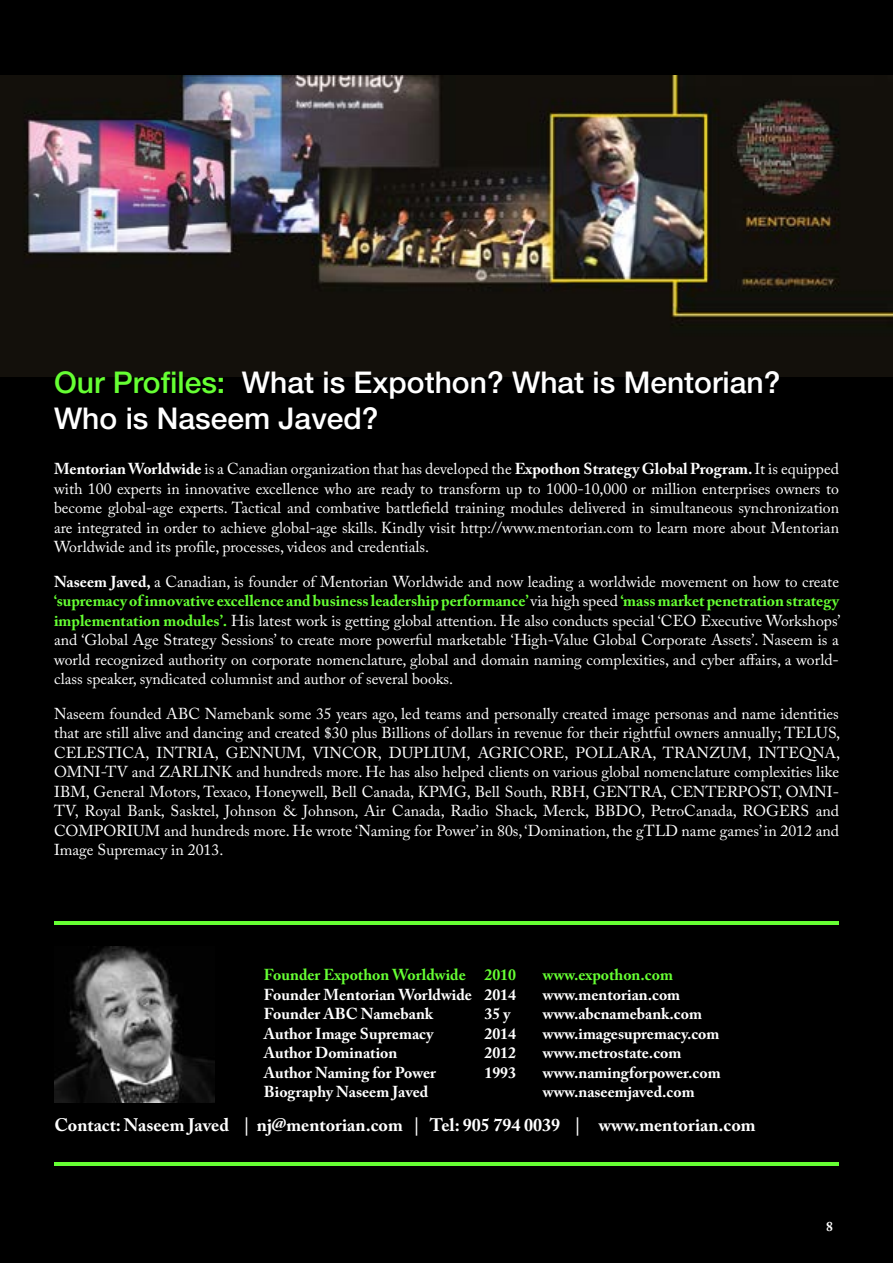
<style>
.page{position:relative;width:893px;height:1263px;background:#000}
.page>*{position:absolute;margin:0;border:0;box-sizing:border-box;transform-origin:0 0}
.t1{font:500 30px/36px "Helvetica Neue LT Std";color:#fff}
.t2{font:700 18px "Adobe Caslon Pro";color:#fff}
.t3{font:15.75px/19.5px "Adobe Caslon Pro";color:#fff;text-align:justify}
.t4{font:700 15.75px "Adobe Caslon Pro";color:#fff}
.t5{font:700 15.75px "Adobe Caslon Pro";color:#6f3}
.t6{font:700 13.5px "Adobe Caslon Pro";color:#fff}
.s1{color:#6f3}
.s2{font-weight:700}
.s3{font-weight:700;color:#6f3}
</style>
<div class="page">
<img style="left:0;top:75px;width:893px;height:301px">
<hr style="left:55px;top:921px;width:784px;height:4px;background:#6f3">
<hr style="left:55px;top:1162px;width:784px;height:4px;background:#6f3">
<img style="left:54px;top:946px;width:161px;height:156px">
<h1 class="t1" style="left:54px;top:364px;width:728px"><span class="s1">Our Profiles:</span> What is Expothon? What is Mentorian?<br>Who is Naseem Javed?</h1>
<p class="t3" style="left:54px;top:459px;width:786px"><span class="s2">Mentorian Worldwide</span> is a Canadian organization that has developed the <span class="s2">Expothon Strategy Global Program.</span> It is equipped with 100 experts in innovative excellence who are ready to transform up to 1000-10,000 or million enterprises owners to become global-age experts. Tactical and combative battlefield training modules delivered in simultaneous synchronization are integrated in order to achieve global-age skills. Kindly visit http://www.mentorian.com to learn more about Mentorian Worldwide and its profile, processes, videos and credentials.</p>
<p class="t3" style="left:54px;top:571px;width:788px"><span class="s2">Naseem Javed,</span> a Canadian, is founder of Mentorian Worldwide and now leading a worldwide movement on how to create <span class="s3">‘supremacy of innovative excellence and business leadership performance’</span> via high speed <span class="s3">‘mass market penetration strategy implementation modules’.</span> His latest work is getting global attention. He also conducts special ‘CEO Executive Workshops’ and ‘Global Age Strategy Sessions’ to create more powerful marketable ‘High-Value Global Corporate Assets’. Naseem is a world recognized authority on corporate nomenclature, global and domain naming complexities, and cyber affairs, a world&shy;class speaker, syndicated columnist and author of several books.</p>
<p class="t3" style="left:54px;top:703px;width:788px">Naseem founded ABC Namebank some 35 years ago, led teams and personally created image personas and name identities that are still alive and dancing and created $30 plus Billions of dollars in revenue for their rightful owners annually; TELUS, CELESTICA, INTRIA, GENNUM, VINCOR, DUPLIUM, AGRICORE, POLLARA, TRANZUM, INTEQNA, OMNI-TV and ZARLINK and hundreds more. He has also helped clients on various global nomenclature complexities like IBM, General Motors, Texaco, Honeywell, Bell Canada, KPMG, Bell South, RBH, GENTRA, CENTERPOST, OMNI-TV, Royal Bank, Sasktel, Johnson &amp; Johnson, Air Canada, Radio Shack, Merck, BBDO, PetroCanada, ROGERS and COMPORIUM and hundreds more. He wrote ‘Naming for Power’ in 80s, ‘Domination, the gTLD name games’ in 2012 and Image Supremacy in 2013.</p>
<p class="t5" style="left:264px;top:965px;width:253px">Founder Expothon Worldwide 2010</p>
<p class="t5" style="left:543px;top:965px;width:132px">www.expothon.com</p>
<p class="t4" style="left:264px;top:985px;width:253px">Founder Mentorian Worldwide 2014</p>
<p class="t4" style="left:543px;top:985px;width:139px">www.mentorian.com</p>
<p class="t4" style="left:264px;top:1004px;width:171px">Founder ABC Namebank</p>
<p class="t4" style="left:484px;top:1004px;width:27px">35 y</p>
<p class="t4" style="left:543px;top:1004px;width:161px">www.abcnamebank.com</p>
<p class="t4" style="left:264px;top:1024px;width:171px">Author Image Supremacy</p>
<p class="t4" style="left:484px;top:1024px;width:33px">2014</p>
<p class="t4" style="left:543px;top:1024px;width:178px">www.imagesupremacy.com</p>
<p class="t4" style="left:264px;top:1043px;width:135px">Author Domination</p>
<p class="t4" style="left:484px;top:1043px;width:33px">2012</p>
<p class="t4" style="left:543px;top:1043px;width:140px">www.metrostate.com</p>
<p class="t4" style="left:264px;top:1063px;width:174px">Author Naming for Power</p>
<p class="t4" style="left:484px;top:1063px;width:33px">1993</p>
<p class="t4" style="left:543px;top:1063px;width:179px">www.namingforpower.com</p>
<p class="t4" style="left:264px;top:1082px;width:166px">Biography Naseem Javed</p>
<p class="t4" style="left:543px;top:1082px;width:153px">www.naseemjaved.com</p>
<p class="t2" style="left:54px;top:1115px;width:703px">Contact: Naseem Javed | nj@mentorian.com | Tel: 905 794 0039 | www.mentorian.com</p>
<p class="t6" style="left:826px;top:1219px;width:8px">8</p>
</div>
